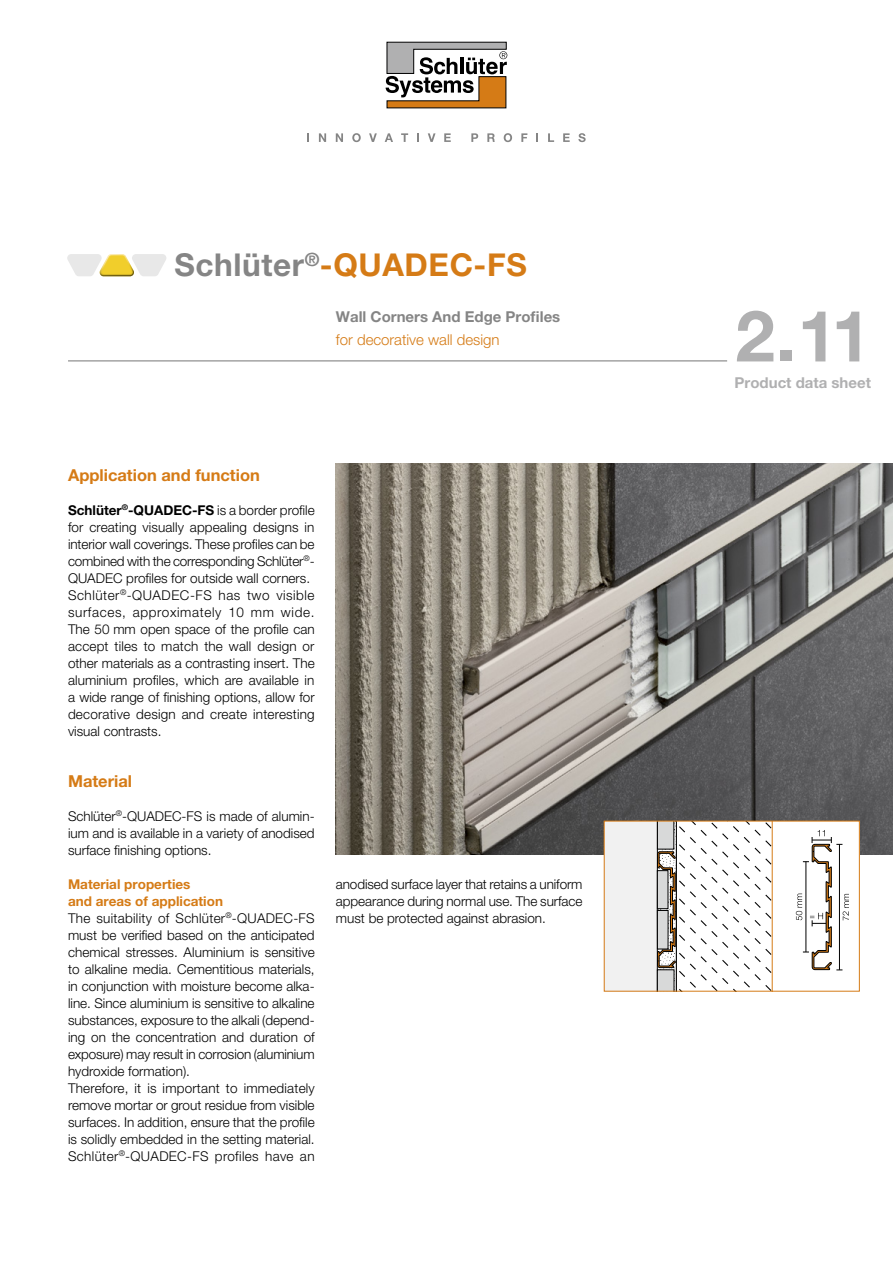
<style>
.page{position:relative;width:893px;height:1263px;background:#fff}
.page>*{position:absolute;margin:0;border:0;box-sizing:border-box;transform-origin:0 0}
.t1{font:700 71.25px "Helvetica Neue LT Pro";color:#b0b0b1}
.t2{font:700 31.5px "Helvetica Neue LT Pro";letter-spacing:.02em;color:#d57b16}
.t3{font:700 16.5px "Helvetica Neue LT Pro";color:#d57b16}
.t4{font:700 15px "Helvetica Neue LT Pro";color:#858585}
.t5{font:300 15px "Helvetica Neue LT Pro";color:#d57b16}
.t6{font:700 15px "Helvetica Neue LT Pro";color:#b0b0b1}
.t7{font:300 13.5px/17px "Helvetica Neue LT Pro";color:#000}
.s1{color:#858585}
.s2{font-weight:700}
.s3{font-weight:700;color:#d57b16}
</style>
<div class="page">
<img style="left:336px;top:463px;width:557px;height:392px">
<div style="left:604px;top:821px;width:255px;height:170px;background:#f1f1f1"></div>
<svg style="left:656px;top:823px;width:202px;height:166px"></svg>
<div style="left:604px;top:821px;width:256px;height:170px;border:1px solid #d57b16"></div>
<svg style="left:386px;top:42px;width:121px;height:66px"></svg>
<svg style="left:307px;top:133px;width:2px;height:9px"></svg>
<svg style="left:319px;top:133px;width:7px;height:9px"></svg>
<svg style="left:336px;top:133px;width:7px;height:9px"></svg>
<svg style="left:352px;top:133px;width:9px;height:9px"></svg>
<svg style="left:369px;top:133px;width:8px;height:9px"></svg>
<svg style="left:385px;top:133px;width:8px;height:9px"></svg>
<svg style="left:401px;top:133px;width:7px;height:9px"></svg>
<svg style="left:417px;top:133px;width:2px;height:9px"></svg>
<svg style="left:428px;top:133px;width:7px;height:9px"></svg>
<svg style="left:444px;top:133px;width:7px;height:9px"></svg>
<svg style="left:471px;top:133px;width:7px;height:9px"></svg>
<svg style="left:487px;top:133px;width:8px;height:9px"></svg>
<svg style="left:504px;top:133px;width:8px;height:9px"></svg>
<svg style="left:521px;top:133px;width:6px;height:9px"></svg>
<svg style="left:536px;top:133px;width:2px;height:9px"></svg>
<svg style="left:548px;top:133px;width:6px;height:9px"></svg>
<svg style="left:563px;top:133px;width:7px;height:9px"></svg>
<svg style="left:578px;top:133px;width:8px;height:9px"></svg>
<hr style="left:68px;top:360px;width:659px;height:1px;background:#858585">
<svg style="left:67px;top:254px;width:99px;height:22px"></svg>
<h2 class="t2" style="left:174px;top:246px;width:354px"><span class="s1">Schlüter</span><sup>®</sup>-QUADEC-FS</h2>
<p class="t4" style="left:336px;top:307px;width:226px">Wall Corners And Edge Profiles</p>
<p class="t5" style="left:336px;top:330px;width:165px">for decorative wall design</p>
<p class="t3" style="left:68px;top:464px;width:193px">Application and function</p>
<p class="t7" style="left:68px;top:501px;width:248px"><span class="s2">Schlüter</span><sup>®</sup><span class="s2">-QUADEC-FS</span> is a border profile for creating visually appealing designs in interior wall coverings. These profiles can be combined with the corresponding Schlüter<sup>®</sup>- QUADEC profiles for outside wall corners.<br>Schlüter<sup>®</sup>-QUADEC-FS has two visible surfaces, approximately 10 mm wide.<br>The 50 mm open space of the profile can accept tiles to match the wall design or other materials as a contrasting insert. The aluminium profiles, which are available in a wide range of finishing options, allow for decorative design and create interesting visual contrasts.</p>
<p class="t3" style="left:68px;top:771px;width:66px">Material</p>
<p class="t7" style="left:68px;top:807px;width:248px;text-align:justify">Schlüter<sup>®</sup>-QUADEC-FS is made of alumin&shy;ium and is available in a variety of anodised surface finishing options.</p>
<p class="t7" style="left:68px;top:875px;width:248px"><span class="s3">Material properties<br>and areas of application<br></span>The suitability of Schlüter<sup>®</sup>-QUADEC-FS must be verified based on the anticipated chemical stresses. Aluminium is sensitive to alkaline media. Cementitious materials, in conjunction with moisture become alka&shy;line. Since aluminium is sensitive to alkaline substances, exposure to the alkali (depend&shy;ing on the concentration and duration of exposure) may result in corrosion (aluminium hydroxide formation).<br>Therefore, it is important to immediately remove mortar or grout residue from visible surfaces. In addition, ensure that the profile is solidly embedded in the setting material.<br>Schlüter<sup>®</sup>-QUADEC-FS profiles have an</p>
<p class="t7" style="left:336px;top:875px;width:248px;text-align:justify">anodised surface layer that retains a uniform appearance during normal use. The surface must be protected against abrasion.</p>
<h1 class="t1" style="left:735px;top:292px;width:137px">2.11</h1>
<p class="t6" style="left:735px;top:373px;width:138px">Product data sheet</p>
</div>
